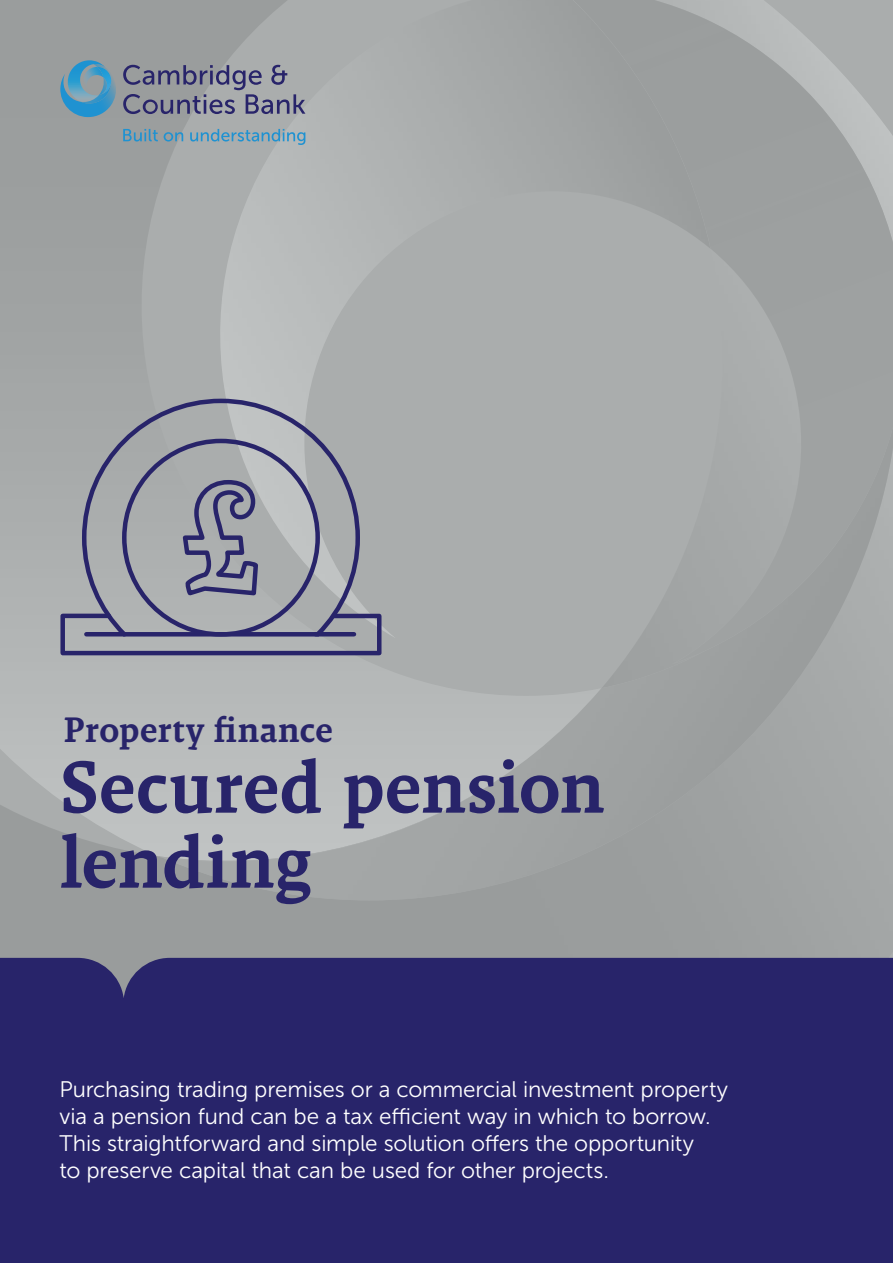
<style>
.page{position:relative;width:893px;height:1263px;background:#fff}
.page>*{position:absolute;margin:0;border:0;box-sizing:border-box;transform-origin:0 0}
.t1{font:500 75px/75px "Malaga OTCE";letter-spacing:-.01em;color:#28246a}
.t2{font:500 36px "Malaga OTCE";letter-spacing:-.005em;color:#28246a}
.t3{font:22.5px/27px "Museo Sans 300";letter-spacing:-.005em;color:#fff}
</style>
<div class="page">
<img style="left:157px;top:0;width:597px;height:857px">
<img style="left:159px;top:753px;width:375px;height:108px">
<img style="left:177px;top:0;width:383px;height:638px">
<svg style="left:560px;top:0;width:333px;height:664px;background:#a4a7a7"></svg>
<div style="left:0;top:958px;width:893px;height:305px;background:#28246a"></div>
<svg style="left:60px;top:60px;width:245px;height:57px;background:#808fa0"></svg>
<svg style="left:123px;top:129px;width:35px;height:13px"></svg>
<svg style="left:164px;top:132px;width:19px;height:10px"></svg>
<svg style="left:190px;top:129px;width:115px;height:16px;background:#88a7b7"></svg>
<svg style="left:80px;top:396px;width:282px;height:215px;background:#a1a4aa"></svg>
<svg style="left:180px;top:478px;width:80px;height:120px;background:#8a8b9d"></svg>
<svg style="left:58px;top:611px;width:326px;height:47px;background:#8e8fa0"></svg>
<hr style="left:86px;top:632px;width:39px;height:4px;background:#28246a">
<hr style="left:316px;top:632px;width:38px;height:4px;background:#28246a">
<h2 class="t2" style="left:64px;top:709px;width:271px">Property finance</h2>
<h1 class="t1" style="left:60px;top:749px;width:547px">Secured pension lending</h1>
<p class="t3" style="left:60px;top:1076px;width:670px">Purchasing trading premises or a commercial investment property via a pension fund can be a tax efficient way in which to borrow.<br>This straightforward and simple solution offers the opportunity<br>to preserve capital that can be used for other projects.</p>
</div>
